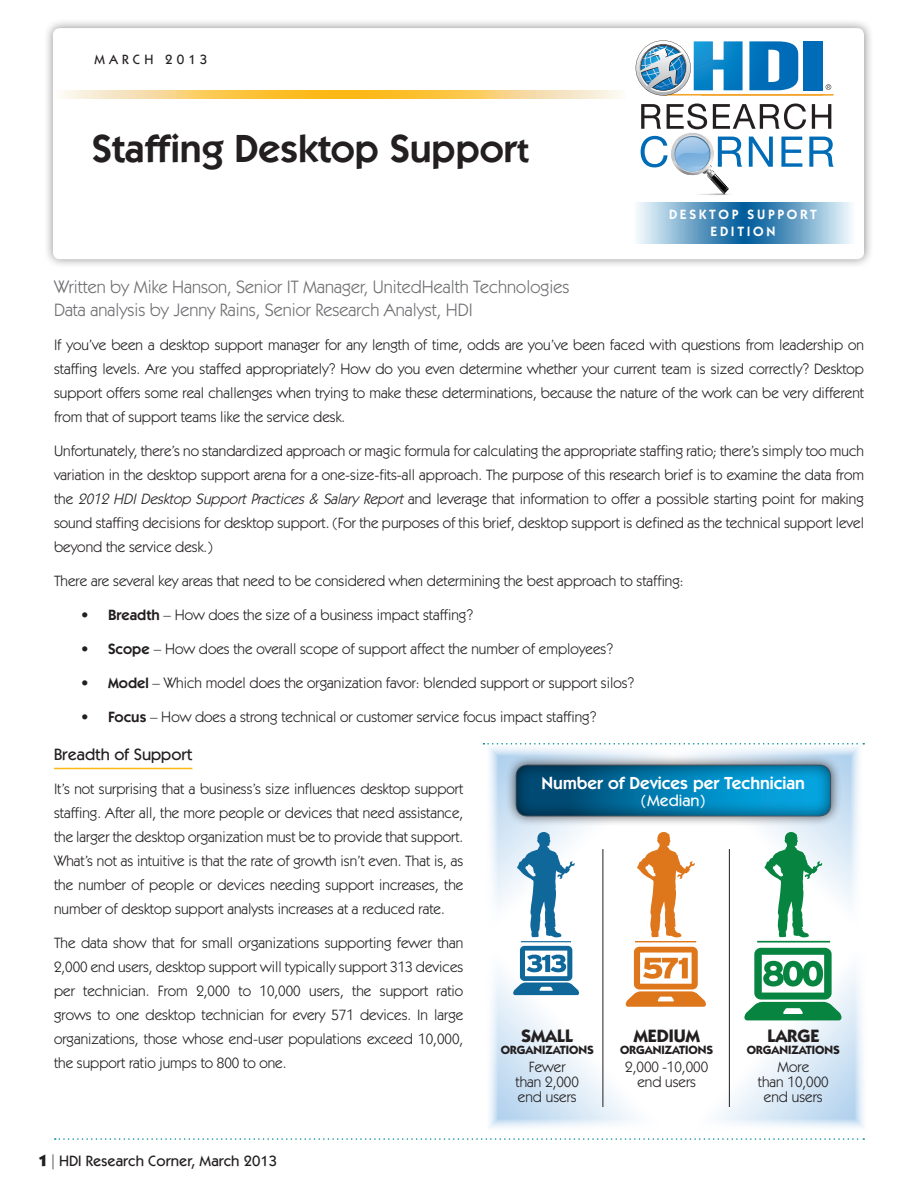
<style>
.page{position:relative;width:918px;height:1188px;background:#fff}
.page>*{position:absolute;margin:0;border:0;box-sizing:border-box;transform-origin:0 0}
.t1{font:600 39.45px "Itc Kabel";color:#231f20}
.t2{font:18px/23.1px "Itc Kabel";color:#6f7073}
.t3{font:700 18px "Itc Kabel";color:#231f20}
.t4{font:600 17.55px "Itc Kabel";color:#fff}
.t5{font:500 16.5px "Itc Kabel";color:#231f20}
.t6{font:500 16.35px "Itc Kabel";color:#fff}
.t7{font:15px/24px "Itc Kabel";color:#231f20;text-align:justify}
.t8{font:500 15px "Itc Kabel";color:#231f20}
.t9{font:600 13.5px "Itc Kabel";letter-spacing:.2em;color:#fff}
.t10{font:500 13.5px "Itc Kabel";letter-spacing:.3em;color:#231f20}
.t11{font:700 12px "Itc Kabel";color:#231f20}
.s1{font-size:34.5px}
.s2{font-style:italic}
.s3{font-weight:600}
.s4{font-weight:900;font-size:16.5px}
.s5{font-family:"Times New Roman";font-weight:400;font-size:16.5px}
</style>
<div class="page">
<svg style="left:675px;top:747px;width:185px;height:204px"></svg>
<svg style="left:489px;top:747px;width:186px;height:204px"></svg>
<svg style="left:717px;top:953px;width:147px;height:175px"></svg>
<svg style="left:489px;top:953px;width:147px;height:175px"></svg>
<hr style="left:54px;top:768px;width:138px;height:1px;background:#fcb814">
<svg style="left:55px;top:1138px;width:809px;height:2px"></svg>
<svg style="left:484px;top:743px;width:380px;height:2px"></svg>
<div style="left:43px;top:18px;width:831px;height:251px;background:#231f20;opacity:.5"></div>
<div style="left:53px;top:28px;width:811px;height:231px;background:#fff;border-radius:7px"></div>
<svg style="left:52px;top:91px;width:569px;height:8px;background:#f9d173"></svg>
<svg style="left:637px;top:202px;width:215px;height:42px;background:#71a6c9"></svg>
<svg style="left:636px;top:40px;width:198px;height:56px"></svg>
<div style="left:803px;top:41px;width:19px;height:49px;background:#006bb6"></div>
<svg style="left:641px;top:104px;width:193px;height:91px"></svg>
<hr style="left:521px;top:941px;width:50px;height:1px;background:#10679a">
<svg style="left:513px;top:946px;width:66px;height:49px"></svg>
<hr style="left:635px;top:941px;width:61px;height:1px;background:#de761b">
<svg style="left:626px;top:947px;width:80px;height:60px"></svg>
<hr style="left:757px;top:941px;width:73px;height:2px;background:#078540">
<svg style="left:744px;top:948px;width:98px;height:72px"></svg>
<svg style="left:637px;top:831px;width:58px;height:107px"></svg>
<svg style="left:764px;top:831px;width:58px;height:107px"></svg>
<svg style="left:517px;top:831px;width:58px;height:107px"></svg>
<div style="left:505px;top:754px;width:336px;height:73px;background:#231f20;opacity:.75"></div>
<div style="left:515px;top:765px;width:317px;height:52px;background:#231f20;opacity:.75"></div>
<hr style="left:603px;top:849px;width:1px;height:258px;background:#231f20">
<hr style="left:729px;top:849px;width:1px;height:258px;background:#231f20">
<p class="t10" style="left:95px;top:52px;width:114px">MARCH 2013</p>
<h1 class="t1" style="left:92px;top:125px;width:438px">Staffing Desktop Suppor<span class="s1">t</span></h1>
<p class="t9" style="left:669px;top:207px;width:110px">DESKTOP suppo</p>
<p class="t9" style="left:800px;top:207px;width:16px">rt</p>
<p class="t9" style="left:711px;top:223px;width:66px">ed ition</p>
<p class="t2" style="left:54px;top:275px;width:517px">Written by Mike Hanson, Senior IT Manager, UnitedHealth Technologies<br>Data analysis by Jenny Rains, Senior Research Analyst, HDI</p>
<p class="t7" style="left:54px;top:333px;width:812px">If you’ve been a desktop support manager for any length of time, odds are you’ve been faced with questions from leadership on staffing levels. Are you staffed appropriately? How do you even determine whether your current team is sized correctly? Desktop support offers some real challenges when trying to make these determinations, because the nature of the work can be very different from that of support teams like the service desk.</p>
<p class="t7" style="left:54px;top:439px;width:812px">Unfortunately, there’s no standardized approach or magic formula for calculating the appropriate staffing ratio; there’s simply too much variation in the desktop support arena for a one-size-fits-all approach. The purpose of this research brief is to examine the data from the <span class="s2">2012 HDI Desktop Support Practices &amp; Salary Report</span> and leverage that information to offer a possible starting point for making sound staffing decisions for desktop support. (For the purposes of this brief, desktop support is defined as the technical support level beyond the service desk.)</p>
<p class="t7" style="left:54px;top:569px;width:631px">There are several key areas that need to be considered when determining the best approach to staffing:</p>
<p class="t7" style="left:81px;top:603px;width:394px">• <span class="s3">Breadth</span> – How does the size of a business impact staffing?</p>
<p class="t7" style="left:81px;top:637px;width:534px">• <span class="s3">Scope</span> – How does the overall scope of support affect the number of employees?</p>
<p class="t7" style="left:81px;top:671px;width:555px">• <span class="s3">Model</span> – Which model does the organization favor: blended support or support silos?</p>
<p class="t7" style="left:81px;top:705px;width:517px">• <span class="s3">Focus</span> – How does a strong technical or customer service focus impact staffing?</p>
<p class="t5" style="left:54px;top:744px;width:140px">Breadth of Support</p>
<p class="t7" style="left:54px;top:776px;width:411px">It’s not surprising that a business’s size influences desktop support staffing. After all, the more people or devices that need assistance, the larger the desktop organization must be to provide that support.<br>What’s not as intuitive is that the rate of growth isn’t even. That is, as the number of people or devices needing support increases, the number of desktop support analysts increases at a reduced rate.</p>
<p class="t7" style="left:54px;top:930px;width:411px">The data show that for small organizations supporting fewer than 2,000 end users, desktop support will typically support 313 devices per technician. From 2,000 to 10,000 users, the support ratio grows to one desktop technician for every 571 devices. In large organizations, those whose end-user populations exceed 10,000, the support ratio jumps to 800 to one.</p>
<p class="t4" style="left:542px;top:772px;width:265px">Number of Devices per Technician</p>
<p class="t6" style="left:641px;top:791px;width:67px">(Median)</p>
<p class="t3" style="left:521px;top:1025px;width:54px">SMALL</p>
<p class="t11" style="left:501px;top:1043px;width:94px">ORGANIZATIONS</p>
<p class="t7" style="left:516px;top:1059px;width:65px;line-height:15px;text-align:center">Fewer than 2,000 end users</p>
<p class="t3" style="left:634px;top:1025px;width:68px">MEDIUM</p>
<p class="t11" style="left:620px;top:1043px;width:94px">ORGANIZATIONS</p>
<p class="t7" style="left:625px;top:1059px;width:84px;line-height:15px;text-align:center">2,000 -10,000 end users</p>
<p class="t3" style="left:767px;top:1025px;width:12px">LARG</p>
<p class="t3" style="left:810px;top:1025px;width:10px">E</p>
<p class="t11" style="left:747px;top:1043px;width:94px">ORGANIZATIONS</p>
<p class="t7" style="left:758px;top:1059px;width:72px;line-height:15px;text-align:center">More<br>than 10,000 end users</p>
<p class="t8" style="left:38px;top:1152px;width:240px"><span class="s4">1</span> <span class="s5">|</span> HDI Research Corner, March 2013</p>
</div>
